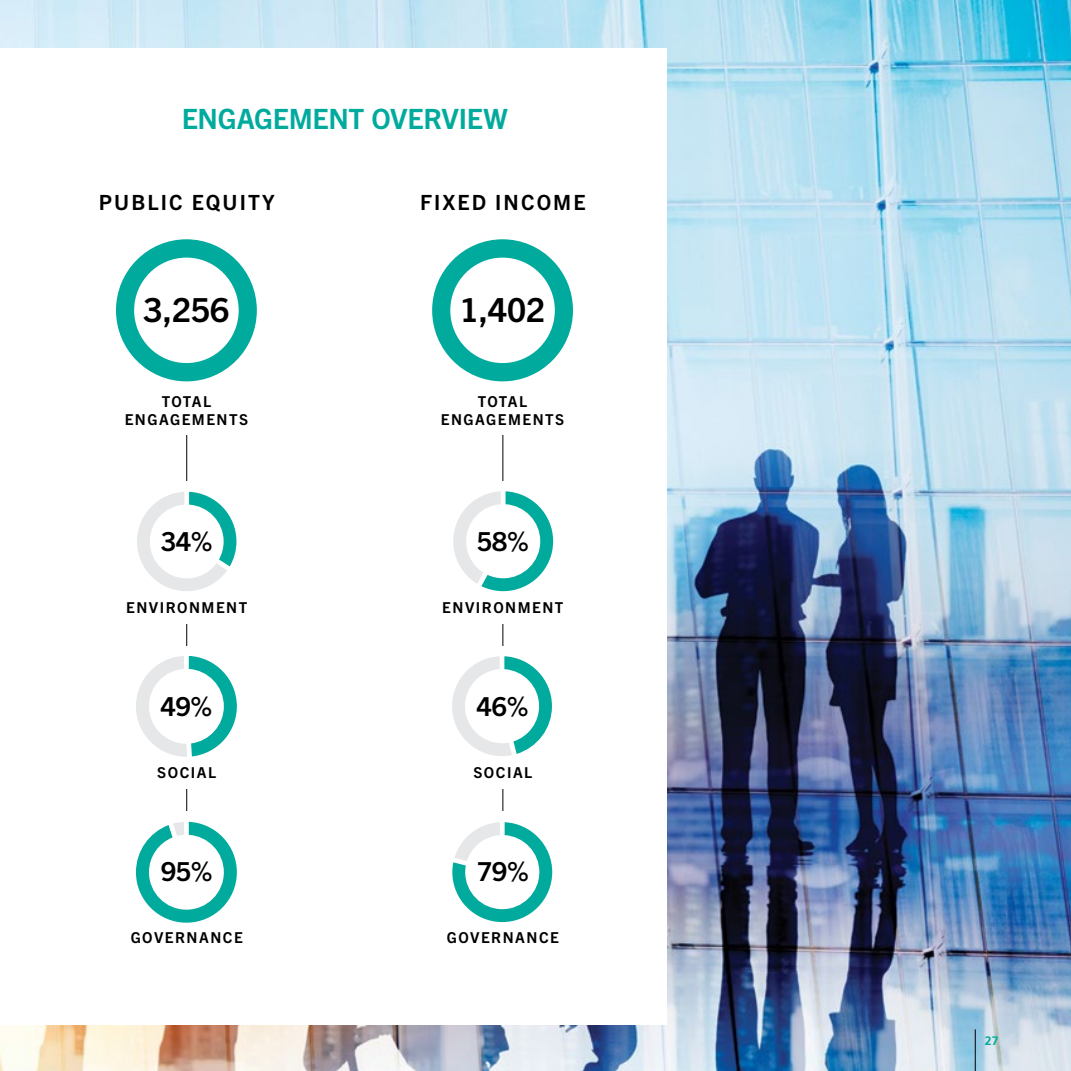
<style>
.page{position:relative;width:1071px;height:1071px;background:#fff}
.page>*{position:absolute;margin:0;border:0;box-sizing:border-box;transform-origin:0 0}
.t1{font:700 33.25px "Trade Gothic Next LT Pro";color:#000}
.t2{font:700 28px "Trade Gothic Next LT Pro";letter-spacing:-.01em;color:#00ab9d}
.t3{font:700 26.25px "Trade Gothic Next LT Pro";color:#000}
.t4{font:700 21px "Trade Gothic Next LT Pro";letter-spacing:.1em;color:#000}
.t5{font:700 15.05px/18px "Trade Gothic Next LT Pro";letter-spacing:.1em;color:#000;text-align:center}
.t6{font:700 12.25px "Frutiger LT Pro";color:#00ab9d}
</style>
<div class="page">
<img style="left:0;top:0;width:1071px;height:1071px">
<hr style="left:975px;top:1029px;width:1px;height:42px;background:#000">
<div style="left:0;top:48px;width:667px;height:976px;background:#fff"></div>
<hr style="left:186px;top:314px;width:1px;height:554px;background:#000">
<div style="left:174px;top:481px;width:28px;height:143px;background:#fff"></div>
<svg style="left:137px;top:492px;width:99px;height:99px"></svg>
<div style="left:174px;top:292px;width:28px;height:142px;background:#fff"></div>
<svg style="left:116px;top:239px;width:141px;height:142px"></svg>
<div style="left:174px;top:646px;width:28px;height:143px;background:#fff"></div>
<svg style="left:136px;top:656px;width:101px;height:101px"></svg>
<div style="left:174px;top:811px;width:28px;height:142px;background:#fff"></div>
<svg style="left:136px;top:822px;width:101px;height:101px"></svg>
<hr style="left:502px;top:314px;width:1px;height:554px;background:#000">
<div style="left:490px;top:292px;width:28px;height:142px;background:#fff"></div>
<svg style="left:432px;top:239px;width:141px;height:142px"></svg>
<div style="left:490px;top:481px;width:28px;height:143px;background:#fff"></div>
<svg style="left:453px;top:491px;width:100px;height:100px"></svg>
<div style="left:490px;top:646px;width:28px;height:143px;background:#fff"></div>
<svg style="left:452px;top:656px;width:100px;height:100px"></svg>
<div style="left:490px;top:811px;width:28px;height:142px;background:#fff"></div>
<svg style="left:452px;top:822px;width:100px;height:100px"></svg>
<h2 class="t2" style="left:182px;top:99px;width:328px">ENGAGEMENT OVERVIEW</h2>
<h3 class="t4" style="left:99px;top:188px;width:177px">PUBLIC EQUITY</h3>
<h3 class="t4" style="left:420px;top:188px;width:167px">FIXED INCOME</h3>
<h1 class="t1" style="left:144px;top:287px;width:87px">3,256</h1>
<h1 class="t1" style="left:460px;top:287px;width:87px">1,402</h1>
<p class="t5" style="left:125px;top:392px;width:125px">TOTAL<br>ENGAGEMENTS</p>
<p class="t5" style="left:441px;top:392px;width:125px">TOTAL<br>ENGAGEMENTS</p>
<h3 class="t3" style="left:161px;top:523px;width:53px">34%</h3>
<h3 class="t3" style="left:477px;top:523px;width:53px">58%</h3>
<p class="t5" style="left:126px;top:598px;width:123px">ENVIRONMENT</p>
<p class="t5" style="left:442px;top:598px;width:123px">ENVIRONMENT</p>
<h3 class="t3" style="left:161px;top:688px;width:53px">49%</h3>
<h3 class="t3" style="left:477px;top:688px;width:53px">46%</h3>
<p class="t5" style="left:157px;top:762px;width:60px">SOCIAL</p>
<p class="t5" style="left:473px;top:762px;width:60px">SOCIAL</p>
<h3 class="t3" style="left:161px;top:853px;width:53px">95%</h3>
<h3 class="t3" style="left:477px;top:853px;width:53px">79%</h3>
<p class="t5" style="left:131px;top:927px;width:114px">GOVERNANCE</p>
<p class="t5" style="left:447px;top:927px;width:114px">GOVERNANCE</p>
<p class="t6" style="left:985px;top:1034px;width:15px">27</p>
</div>
